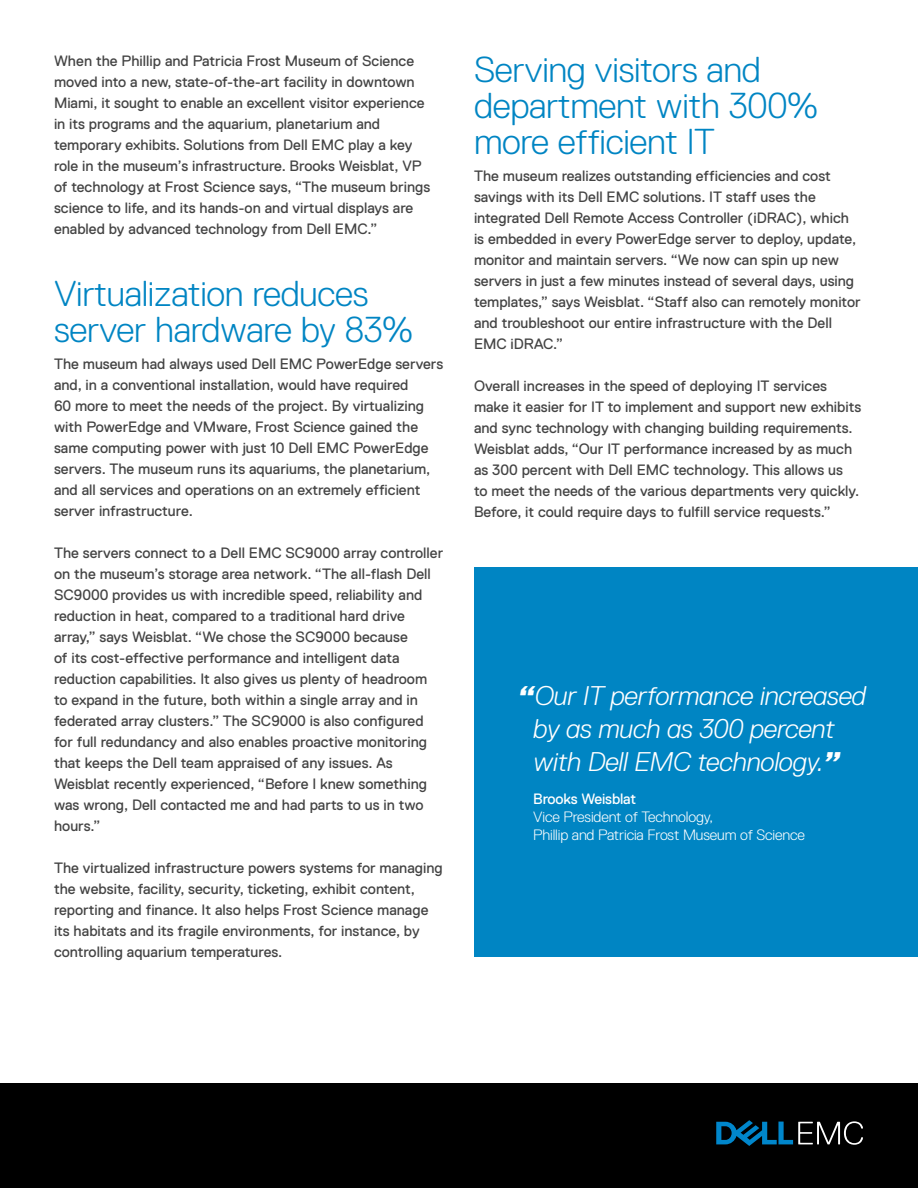
<style>
.page{position:relative;width:918px;height:1188px;background:#fff}
.page>*{position:absolute;margin:0;border:0;box-sizing:border-box;transform-origin:0 0}
.t1{font:300 36px/36px "Dell Replica";letter-spacing:-.01em;color:#0085c3}
.t2{font:italic 300 27px/33px "Dell Replica";letter-spacing:-.01em;color:#fff}
.t3{font:15px/21px "Dell Replica";color:#444}
.t4{font:300 15px/18px "Dell Replica";letter-spacing:-.01em;color:#fff}
.t5{font:15px "Dell Replica";letter-spacing:-.01em;color:#fff}
.s1{font-weight:800}
</style>
<div class="page">
<div style="left:0;top:1083px;width:918px;height:105px;background:#000"></div>
<div style="left:474px;top:567px;width:444px;height:390px;background:#0085c3"></div>
<svg style="left:716px;top:1120px;width:147px;height:26px"></svg>
<p class="t3" style="left:54px;top:50px;width:378px">When the Phillip and Patricia Frost Museum of Science moved into a new, state-of-the-art facility in downtown Miami, it sought to enable an excellent visitor experience in its programs and the aquarium, planetarium and temporary exhibits. Solutions from Dell EMC play a key role in the museum’s infrastructure. Brooks Weisblat, VP of technology at Frost Science says, “The museum brings science to life, and its hands-on and virtual displays are enabled by advanced technology from Dell EMC.”</p>
<h1 class="t1" style="left:54px;top:275px;width:361px">Virtualization reduces server hardware by 83%</h1>
<p class="t3" style="left:54px;top:353px;width:391px">The museum had always used Dell EMC PowerEdge servers and, in a conventional installation, would have required<br>60 more to meet the needs of the project. By virtualizing with PowerEdge and VMware, Frost Science gained the same computing power with just 10 Dell EMC PowerEdge servers. The museum runs its aquariums, the planetarium, and all services and operations on an extremely efficient server infrastructure.</p>
<p class="t3" style="left:54px;top:542px;width:391px">The servers connect to a Dell EMC SC9000 array controller on the museum’s storage area network. “The all-flash Dell SC9000 provides us with incredible speed, reliability and reduction in heat, compared to a traditional hard drive array,” says Weisblat. “We chose the SC9000 because<br>of its cost-effective performance and intelligent data reduction capabilities. It also gives us plenty of headroom to expand in the future, both within a single array and in federated array clusters.” The SC9000 is also configured for full redundancy and also enables proactive monitoring that keeps the Dell team appraised of any issues. As Weisblat recently experienced, “Before I knew something was wrong, Dell contacted me and had parts to us in two hours.”</p>
<p class="t3" style="left:54px;top:857px;width:390px">The virtualized infrastructure powers systems for managing the website, facility, security, ticketing, exhibit content, reporting and finance. It also helps Frost Science manage its habitats and its fragile environments, for instance, by controlling aquarium temperatures.</p>
<h1 class="t1" style="left:474px;top:52px;width:346px">Serving visitors and department with 300% more efficient IT</h1>
<p class="t3" style="left:474px;top:165px;width:388px">The museum realizes outstanding efficiencies and cost savings with its Dell EMC solutions. IT staff uses the integrated Dell Remote Access Controller (iDRAC), which is embedded in every PowerEdge server to deploy, update, monitor and maintain servers. “We now can spin up new servers in just a few minutes instead of several days, using templates,” says Weisblat. “Staff also can remotely monitor and troubleshoot our entire infrastructure with the Dell EMC iDRAC.”</p>
<p class="t3" style="left:474px;top:375px;width:389px">Overall increases in the speed of deploying IT services make it easier for IT to implement and support new exhibits and sync technology with changing building requirements.<br>Weisblat adds, “Our IT performance increased by as much as 300 percent with Dell EMC technology. This allows us<br>to meet the needs of the various departments very quickly.<br>Before, it could require days to fulfill service requests.”</p>
<h2 class="t2" style="left:533px;top:679px;width:335px;text-indent:-15px"><span class="s1">“</span>Our IT performance increased by as much as 300 percent with Dell EMC technology.<span class="s1">”</span></h2>
<p class="t5" style="left:533px;top:790px;width:104px">Brooks Weisblat</p>
<p class="t4" style="left:533px;top:808px;width:273px">Vice President of Technology,<br>Phillip and Patricia Frost Museum of Science</p>
</div>
